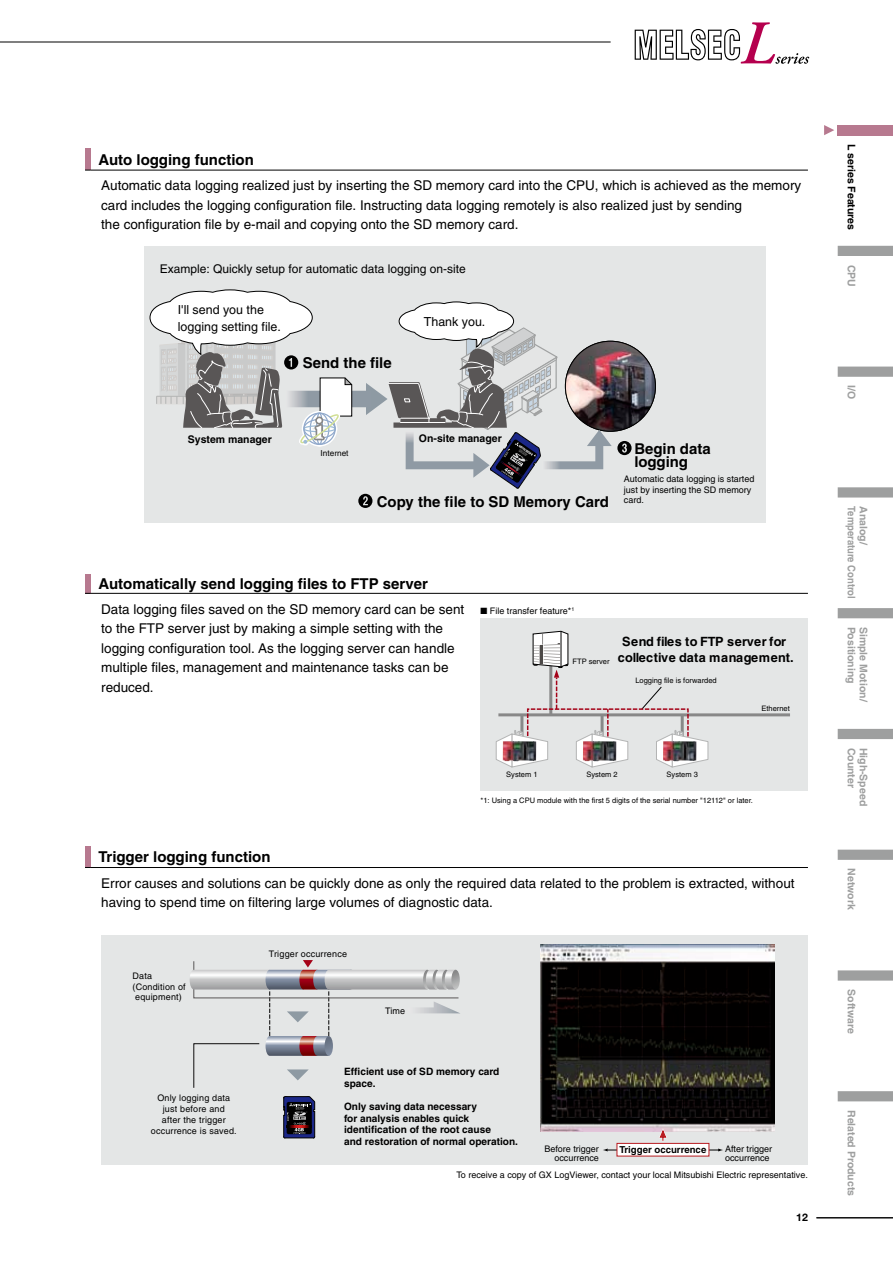
<style>
.page{position:relative;width:893px;height:1263px;background:#fff}
.page>*{position:absolute;margin:0;border:0;box-sizing:border-box;transform-origin:0 0}
.t1{font:700 15px/13px "Helvetica";color:#000}
.t2{font:13.5px/19.5px "Helvetica";color:#000}
.t3{font:700 12.75px/15.3px "Helvetica";letter-spacing:.02em;color:#000;text-align:center}
.t4{font:12.45px/17px "Helvetica";color:#000}
.t5{font:12px "Helvetica";color:#000}
.t6{font:700 10.5px "Helvetica";color:#9e9f9f}
.t7{font:700 10.5px "Helvetica";color:#000}
.t8{font:700 10.5px "Helvetica";color:#9e9f9f;scale:.9 1}
.t9{font:700 10.5px "Helvetica Neue";color:#000}
.t10{font:700 10.05px/11.7px "Helvetica";color:#000}
.t11{font:700 9.6px "Helvetica";color:#000}
.t12{font:9px/9px "Helvetica";color:#000}
.t13{font:9px/10.8px "Helvetica";letter-spacing:.02em;color:#000}
.t14{font:8.25px "Helvetica";color:#000}
.t15{font:7.5px "Helvetica";color:#000}
</style>
<div class="page">
<hr style="left:0;top:42px;width:611px;height:1px;background:#000">
<svg style="left:635px;top:22px;width:174px;height:42px"></svg>
<div style="left:85px;top:846px;width:5px;height:21px;background:#b7798f"></div>
<hr style="left:90px;top:867px;width:718px;height:1px;background:#000">
<div style="left:85px;top:149px;width:5px;height:21px;background:#b7798f"></div>
<hr style="left:90px;top:170px;width:718px;height:1px;background:#000">
<div style="left:101px;top:935px;width:707px;height:230px;background:#e4e6e6"></div>
<img style="left:540px;top:944px;width:234px;height:187px">
<svg style="left:657px;top:1125px;width:11px;height:18px"></svg>
<hr style="left:607px;top:1150px;width:112px;height:1px;background:#000">
<div style="left:617px;top:1143px;width:92px;height:13px;background:#fff"></div>
<div style="left:617px;top:1143px;width:92px;height:13px;border:1px solid #b81b21"></div>
<svg style="left:190px;top:960px;width:270px;height:178px"></svg>
<div style="left:144px;top:247px;width:621px;height:276px;background:#e4e6e6"></div>
<img style="left:565px;top:341px;width:90px;height:90px;border-radius:45px">
<svg style="left:358px;top:494px;width:14px;height:14px"></svg>
<svg style="left:149px;top:289px;width:483px;height:199px"></svg>
<div style="left:85px;top:574px;width:5px;height:19px;background:#b7798f"></div>
<hr style="left:90px;top:593px;width:718px;height:1px;background:#000">
<div style="left:480px;top:619px;width:328px;height:172px;background:#e4e6e6"></div>
<hr style="left:520px;top:715px;width:3px;height:38px;background:#888">
<hr style="left:549px;top:663px;width:3px;height:52px;background:#888">
<hr style="left:681px;top:715px;width:3px;height:38px;background:#888">
<svg style="left:495px;top:730px;width:53px;height:38px"></svg>
<img style="left:503px;top:741px;width:33px;height:20px">
<svg style="left:656px;top:730px;width:53px;height:38px"></svg>
<img style="left:663px;top:741px;width:33px;height:20px">
<svg style="left:642px;top:686px;width:20px;height:22px"></svg>
<hr style="left:498px;top:713px;width:292px;height:3px;background:#888">
<svg style="left:533px;top:631px;width:35px;height:77px"></svg>
<svg style="left:575px;top:709px;width:53px;height:59px"></svg>
<hr style="left:816px;top:1217px;width:77px;height:1px;background:#000">
<svg style="left:824px;top:125px;width:10px;height:10px"></svg>
<div style="left:838px;top:125px;width:55px;height:10px;background:#b7798f"></div>
<svg style="left:838px;top:246px;width:55px;height:855px"></svg>
<p class="t1" style="left:99px;top:153px;width:157px">Auto logging function</p>
<p class="t2" style="left:101px;top:176px;width:702px">Automatic data logging realized just by inserting the SD memory card into the CPU, which is achieved as the memory card includes the logging configuration file. Instructing data logging remotely is also realized just by sending<br>the configuration file by e-mail and copying onto the SD memory card.</p>
<p class="t5" style="left:160px;top:262px;width:308px">Example: Quickly setup for automatic data logging on-site</p>
<p class="t4" style="left:178px;top:301px;width:105px">I'll send you the logging setting file.</p>
<p class="t1" style="left:303px;top:356px;width:90px">Send the file</p>
<p class="t4" style="left:424px;top:314px;width:63px">Thank you.</p>
<p class="t7" style="left:188px;top:432px;width:86px">System manager</p>
<p class="t7" style="left:419px;top:432px;width:84px">On-site manager</p>
<p class="t14" style="left:321px;top:448px;width:29px">Internet</p>
<p class="t1" style="left:377px;top:494px;width:233px">Copy the file to SD Memory Card</p>
<p class="t1" style="left:634px;top:441px;width:78px">Begin data logging</p>
<p class="t12" style="left:624px;top:474px;width:132px;line-height:10.5px">Automatic data logging is started just by inserting the SD memory card.</p>
<p class="t1" style="left:99px;top:577px;width:331px">Automatically send logging files to FTP server</p>
<p class="t2" style="left:101px;top:599px;width:365px">Data logging files saved on the SD memory card can be sent to the FTP server just by making a simple setting with the logging configuration tool. As the logging server can handle multiple files, management and maintenance tasks can be reduced.</p>
<p class="t12" style="left:480px;top:607px;width:95px">■ File transfer feature*<sup>1</sup></p>
<p class="t15" style="left:573px;top:657px;width:38px">FTP server</p>
<p class="t3" style="left:618px;top:634px;width:178px">Send files to FTP server for collective data management.</p>
<p class="t15" style="left:635px;top:676px;width:83px">Logging file is forwarded</p>
<p class="t15" style="left:761px;top:704px;width:30px">Ethernet</p>
<p class="t15" style="left:506px;top:770px;width:33px">System 1</p>
<p class="t15" style="left:586px;top:770px;width:33px">System 2</p>
<p class="t15" style="left:667px;top:770px;width:33px">System 3</p>
<p class="t15" style="left:480px;top:796px;width:274px">*1: Using a CPU module with the first 5 digits of the serial number "12112" or later.</p>
<p class="t1" style="left:99px;top:850px;width:173px">Trigger logging function</p>
<p class="t2" style="left:101px;top:873px;width:695px">Error causes and solutions can be quickly done as only the required data related to the problem is extracted, without having to spend time on filtering large volumes of diagnostic data.</p>
<p class="t13" style="left:133px;top:970px;width:55px">Data (Condition of equipment)</p>
<p class="t13" style="left:151px;top:1093px;width:87px;text-align:center">Only logging data just before and<br>after the trigger occurrence is saved.</p>
<p class="t13" style="left:269px;top:948px;width:80px">Trigger occurrence</p>
<p class="t12" style="left:385px;top:1007px;width:21px">Time</p>
<p class="t10" style="left:344px;top:1065px;width:157px">Efficient use of SD memory card space.</p>
<p class="t10" style="left:344px;top:1100px;width:175px">Only saving data necessary<br>for analysis enables quick identification of the root cause<br>and restoration of normal operation.</p>
<p class="t12" style="left:544px;top:1144px;width:56px;text-align:right">Before trigger occurrence</p>
<p class="t12" style="left:725px;top:1144px;width:49px">After trigger occurrence</p>
<p class="t11" style="left:619px;top:1144px;width:88px">Trigger occurrence</p>
<p class="t12" style="left:456px;top:1170px;width:353px">To receive a copy of GX LogViewer, contact your local Mitsubishi Electric representative.</p>
<p class="t9" style="left:796px;top:1211px;width:13px">12</p>
<p class="t7" style="left:858px;top:144px;width:88px;rotate:90deg">L series Features</p>
<p class="t6" style="left:858px;top:264px;width:24px;rotate:90deg">CPU</p>
<p class="t6" style="left:858px;top:385px;width:16px;rotate:90deg">I/O</p>
<p class="t8" style="left:858px;top:506px;width:105px;rotate:90deg">Temperature Control</p>
<p class="t6" style="left:870px;top:506px;width:41px;rotate:90deg">Analog/</p>
<p class="t6" style="left:858px;top:627px;width:58px;rotate:90deg">Positioning</p>
<p class="t6" style="left:870px;top:627px;width:77px;rotate:90deg">Simple Motion/</p>
<p class="t6" style="left:858px;top:748px;width:42px;rotate:90deg">Counter</p>
<p class="t6" style="left:870px;top:748px;width:60px;rotate:90deg">High-Speed</p>
<p class="t6" style="left:858px;top:868px;width:43px;rotate:90deg">Network</p>
<p class="t6" style="left:858px;top:989px;width:46px;rotate:90deg">Software</p>
<p class="t6" style="left:858px;top:1110px;width:88px;rotate:90deg">Related Products</p>
</div>
